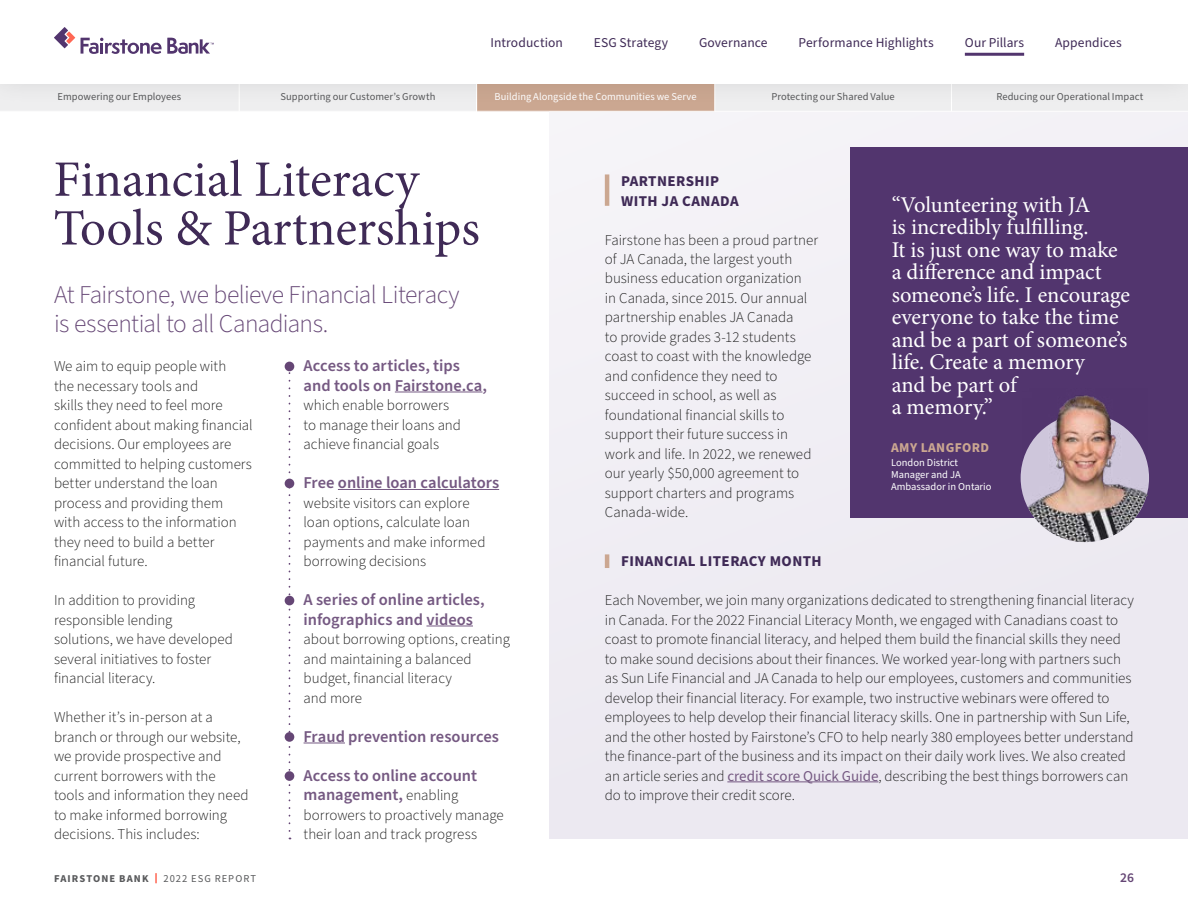
<style>
.page{position:relative;width:1188px;height:918px;background:#fff}
.page>*{position:absolute;margin:0;border:0;box-sizing:border-box;transform-origin:0 0}
.t1{font:51px/48.8px "Minion Pro";color:#3f2a56}
.t2{font:300 25.5px/29.2px "Source Sans Pro";letter-spacing:-.025em;color:#654675}
.t3{font:22.5px/22.5px "Minion Pro";letter-spacing:-.005em;color:#fff}
.t4{font:600 16.5px/19.5px "Source Sans Pro";color:#755982}
.t5{font:300 15px/19.5px "Source Sans Pro";color:#1a1a1a}
.t6{font:700 15px/19.5px "Source Sans Pro";letter-spacing:.03em;color:#3f2a56}
.t7{font:13.5px "Source Sans Pro";letter-spacing:.005em;color:#3f2a56}
.t8{font:700 13.5px "Source Sans Pro";letter-spacing:.03em;color:#cba791}
.t9{font:600 13.5px "Source Sans Pro";color:#654675}
.t10{font:10.5px "Source Sans Pro";letter-spacing:.005em;color:#58595b}
.t11{font:10.5px/12px "Source Sans Pro";color:#fff}
.t12{font:700 10.5px "Source Sans Pro";letter-spacing:.1em;color:#58595b}
.t13{font:10.5px "Source Sans Pro";letter-spacing:.1em;color:#58595b}
.s1{font-weight:300;font-size:15px;color:#1a1a1a}
.s2{font-weight:400;color:#755982}
</style>
<div class="page">
<div style="left:0;top:79px;width:239px;height:32px;background:#eeeeef"></div>
<div style="left:715px;top:79px;width:236px;height:32px;background:#eeeeef"></div>
<div style="left:952px;top:79px;width:236px;height:32px;background:#eeeeef"></div>
<div style="left:239px;top:79px;width:237px;height:32px;background:#eeeeef"></div>
<div style="left:477px;top:79px;width:237px;height:32px;background:#cba791"></div>
<hr style="left:395px;top:392px;width:87px;height:1px;background:#755982">
<hr style="left:338px;top:489px;width:161px;height:1px;background:#755982">
<hr style="left:426px;top:626px;width:47px;height:1px;background:#755982">
<hr style="left:304px;top:743px;width:41px;height:1px;background:#755982">
<div style="left:550px;top:112px;width:638px;height:727px;background:#ece9f1"></div>
<hr style="left:605px;top:174px;width:4px;height:32px;background:#cba791">
<hr style="left:605px;top:554px;width:4px;height:14px;background:#cba791">
<hr style="left:727px;top:782px;width:151px;height:1px;background:#755982">
<div style="left:851px;top:147px;width:337px;height:371px;background:#52356e"></div>
<img style="left:1023px;top:496px;width:124px;height:46px">
<img style="left:1022px;top:395px;width:125px;height:101px">
<svg style="left:289px;top:371px;width:1px;height:460px"></svg>
<div style="left:285px;top:362px;width:9px;height:9px;background:#654675;border-radius:50%"></div>
<div style="left:285px;top:479px;width:9px;height:9px;background:#654675;border-radius:50%"></div>
<div style="left:285px;top:596px;width:9px;height:9px;background:#654675;border-radius:50%"></div>
<div style="left:285px;top:732px;width:9px;height:10px;background:#654675;border-radius:50%"></div>
<div style="left:285px;top:771px;width:9px;height:10px;background:#654675;border-radius:50%"></div>
<svg style="left:155px;top:873px;width:2px;height:10px"></svg>
<div style="left:0;top:0;width:1188px;height:106px;background:#000;opacity:.15"></div>
<div style="left:0;top:0;width:1188px;height:83px;background:#fff"></div>
<svg style="left:54px;top:27px;width:21px;height:21px"></svg>
<svg style="left:81px;top:38px;width:133px;height:16px"></svg>
<hr style="left:965px;top:53px;width:59px;height:3px;background:#52356e">
<p class="t7" style="left:491px;top:33px;width:74px">Introduction</p>
<p class="t7" style="left:594px;top:33px;width:76px">ESG Strategy</p>
<p class="t7" style="left:699px;top:33px;width:70px">Governance</p>
<p class="t7" style="left:799px;top:33px;width:137px">Performance Highlights</p>
<p class="t7" style="left:965px;top:33px;width:61px">Our Pillars</p>
<p class="t7" style="left:1055px;top:33px;width:68px">Appendices</p>
<p class="t10" style="left:58px;top:90px;width:125px">Empowering our Employees</p>
<p class="t10" style="left:280px;top:90px;width:156px">Supporting our Customer’s Growth</p>
<p class="t11" style="left:495px;top:91px;width:204px">Building Alongside the Communities we Serve</p>
<p class="t10" style="left:771px;top:90px;width:125px">Protecting our Shared Value</p>
<p class="t10" style="left:996px;top:90px;width:148px">Reducing our Operational Impact</p>
<h1 class="t1" style="left:53px;top:155px;width:428px">Financial Literacy<br>Tools &amp; Partnerships</h1>
<h2 class="t2" style="left:54px;top:281px;width:407px">At Fairstone, we believe Financial Literacy is essential to all Canadians.</h2>
<p class="t5" style="left:54px;top:357px;width:200px">We aim to equip people with<br>the necessary tools and<br>skills they need to feel more confident about making financial decisions. Our employees are committed to helping customers better understand the loan process and providing them with access to the information they need to build a better financial future.</p>
<p class="t5" style="left:54px;top:591px;width:180px">In addition to providing responsible lending solutions, we have developed several initiatives to foster financial literacy.</p>
<p class="t5" style="left:54px;top:708px;width:196px">Whether it’s in-person at a branch or through our website, we provide prospective and current borrowers with the tools and information they need to make informed borrowing decisions. This includes:</p>
<p class="t4" style="left:304px;top:357px;width:185px">Access to articles, tips and tools on Fairstone.ca,</p>
<p class="t5" style="left:304px;top:396px;width:159px">which enable borrowers to manage their loans and achieve financial goals</p>
<p class="t4" style="left:304px;top:474px;width:197px">Free online loan calculators</p>
<p class="t5" style="left:304px;top:494px;width:184px">website visitors can explore loan options, calculate loan payments and make informed borrowing decisions</p>
<p class="t4" style="left:304px;top:591px;width:183px">A series of online articles, infographics and videos</p>
<p class="t5" style="left:304px;top:630px;width:208px">about borrowing options, creating and maintaining a balanced budget, financial literacy<br>and more</p>
<p class="t4" style="left:304px;top:727px;width:197px">Fraud prevention resources</p>
<p class="t4" style="left:304px;top:766px;width:175px">Access to online account management, <span class="s1">enabling</span></p>
<p class="t5" style="left:304px;top:806px;width:202px">borrowers to proactively manage their loan and track progress</p>
<p class="t6" style="left:621px;top:172px;width:119px">PARTNERSHIP<br>WITH JA CANADA</p>
<p class="t5" style="left:605px;top:230px;width:215px">Fairstone has been a proud partner of JA Canada, the largest youth business education organization<br>in Canada, since 2015. Our annual partnership enables JA Canada<br>to provide grades 3-12 students coast to coast with the knowledge and confidence they need to succeed in school, as well as foundational financial skills to support their future success in work and life. In 2022, we renewed our yearly $50,000 agreement to support charters and programs<br>Canada‑wide.</p>
<p class="t6" style="left:621px;top:552px;width:202px">FINANCIAL LITERACY MONTH</p>
<h3 class="t3" style="left:892px;top:194px;width:240px">“Volunteering with JA<br>is incredibly fulfilling.<br>It is just one way to make a difference and impact someone’s life. I encourage everyone to take the time and be a part of someone’s life. Create a memory<br>and be part of<br>a memory.”</h3>
<p class="t8" style="left:891px;top:438px;width:100px">AMY LANGFORD</p>
<p class="t11" style="left:891px;top:457px;width:102px">London District<br>Manager and JA<br>Ambassador in Ontario</p>
<p class="t5" style="left:605px;top:591px;width:531px">Each November, we join many organizations dedicated to strengthening financial literacy in Canada. For the 2022 Financial Literacy Month, we engaged with Canadians coast to coast to promote financial literacy, and helped them build the financial skills they need to make sound decisions about their finances. We worked year-long with partners such as Sun Life Financial and JA Canada to help our employees, customers and communities develop their financial literacy. For example, two instructive webinars were offered to employees to help develop their financial literacy skills. One in partnership with Sun Life, and the other hosted by Fairstone’s CFO to help nearly 380 employees better understand the finance-part of the business and its impact on their daily work lives. We also created an article series and <span class="s2">credit score Quick Guide</span>, describing the best things borrowers can do to improve their credit score.</p>
<p class="t12" style="left:54px;top:871px;width:96px">FAIRSTONE BANK</p>
<p class="t13" style="left:163px;top:871px;width:94px">2022 ESG REPORT</p>
<p class="t9" style="left:1120px;top:868px;width:15px">26</p>
</div>
